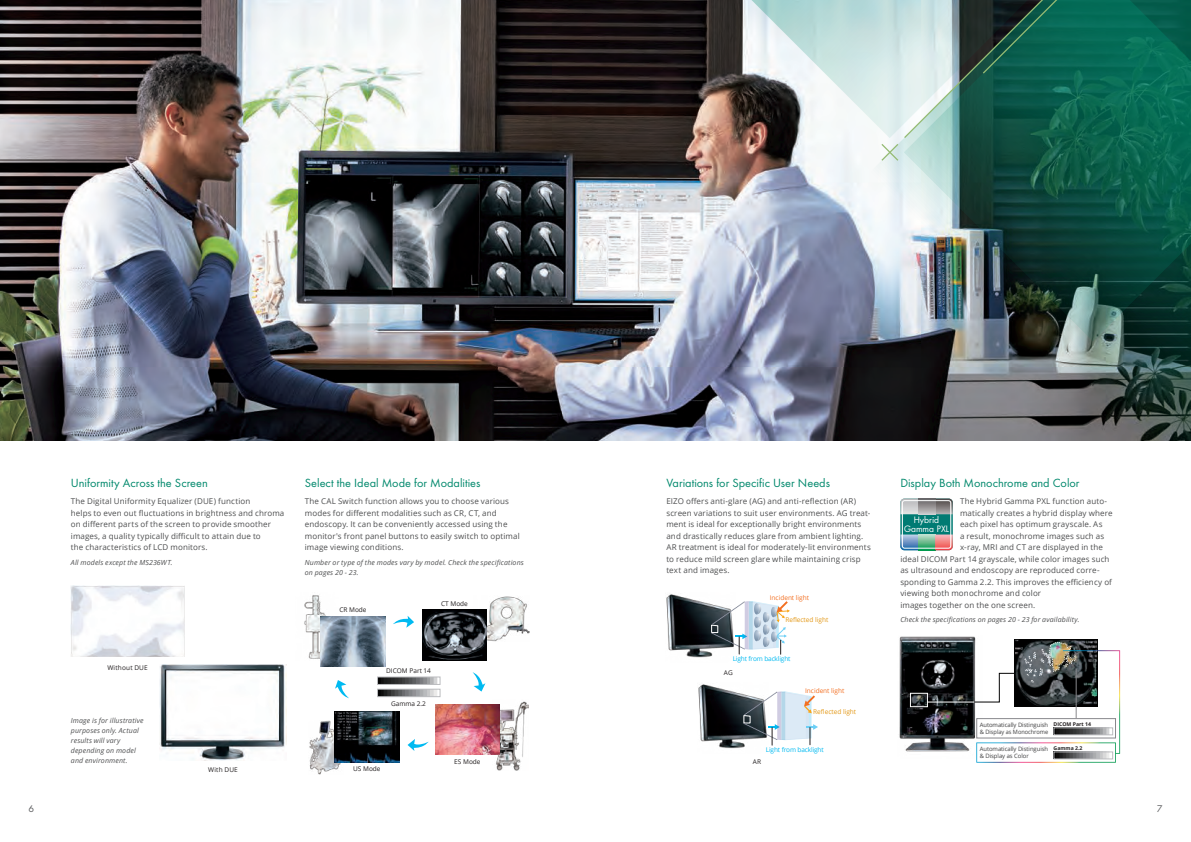
<style>
.page{position:relative;width:1191px;height:842px;background:#fff}
.page>*{position:absolute;margin:0;border:0;box-sizing:border-box;transform-origin:0 0}
.t1{font:12.3px "Futura T";color:#00886c}
.t2{font:10px "Futura T";color:#57585a}
.t3{font:8.6px/8.6px "Futura Std";color:#fff;text-align:center}
.t4{font:8px/11.5px "Open Sans";letter-spacing:.015em;color:#4e4f50}
.t5{font:italic 7px/10px "Open Sans";letter-spacing:.02em;color:#4e4f50}
.t6{font:6.5px "Open Sans";color:#231f20}
.t7{font:6.5px "Open Sans";letter-spacing:-.02em;color:#00baf1}
.t8{font:6.5px "Open Sans";color:#e39816}
.t9{font:6.5px "Open Sans";color:#f36f21}
.t10{font:6.5px "Open Sans";letter-spacing:.03em;color:#231f20}
.t11{font:6px/7.5px "Open Sans";letter-spacing:-.005em;color:#3e3e3f}
.t12{font:700 5.2px "Open Sans";color:#231f20}
</style>
<div class="page">
<img style="left:0;top:0;width:826px;height:441px">
<img style="left:826px;top:138px;width:365px;height:303px">
<img style="left:904px;top:162px;width:287px;height:179px">
<svg style="left:700px;top:0;width:180px;height:138px"></svg>
<svg style="left:880px;top:0;width:311px;height:162px;background:#3d7e70"></svg>
<img style="left:698px;top:684px;width:47px;height:65px">
<svg style="left:743px;top:691px;width:75px;height:54px"></svg>
<img style="left:666px;top:594px;width:47px;height:64px">
<svg style="left:711px;top:601px;width:79px;height:53px"></svg>
<img style="left:471px;top:596px;width:58px;height:45px">
<img style="left:309px;top:720px;width:34px;height:55px">
<img style="left:304px;top:595px;width:22px;height:66px">
<img style="left:496px;top:701px;width:32px;height:69px">
<svg style="left:393px;top:616px;width:21px;height:12px"></svg>
<svg style="left:472px;top:672px;width:13px;height:19px"></svg>
<svg style="left:407px;top:739px;width:22px;height:12px"></svg>
<svg style="left:335px;top:680px;width:14px;height:18px"></svg>
<img style="left:379px;top:678px;width:59px;height:5px">
<div style="left:377px;top:676px;width:63px;height:9px;border:1px solid #bcbdc0"></div>
<img style="left:379px;top:691px;width:58px;height:4px">
<div style="left:377px;top:689px;width:63px;height:8px;border:1px solid #bcbdc0"></div>
<img style="left:335px;top:711px;width:64px;height:51px">
<img style="left:321px;top:616px;width:64px;height:51px">
<img style="left:422px;top:610px;width:65px;height:50px">
<img style="left:435px;top:704px;width:64px;height:51px">
<img style="left:71px;top:585px;width:113px;height:72px">
<img style="left:159px;top:664px;width:127px;height:97px">
<img style="left:899px;top:636px;width:77px;height:116px">
<div style="left:910px;top:693px;width:17px;height:14px;border:1px solid #fff"></div>
<div style="left:1014px;top:639px;width:83px;height:67px;border:1px solid #030303"></div>
<hr style="left:927px;top:702px;width:47px;height:1px;background:#fff">
<svg style="left:973px;top:642px;width:147px;height:121px"></svg>
<svg style="left:900px;top:498px;width:52px;height:52px;background:#6b9a97"></svg>
<h1 class="t1" style="left:71px;top:476px;width:138px">Uniformity Across the Screen</h1>
<p class="t4" style="left:71px;top:495px;width:215px">The Digital Uniformity Equalizer (DUE) function<br>helps to even out fluctuations in brightness and chroma on different parts of the screen to provide smoother images, a quality typically difficult to attain due to<br>the characteristics of LCD monitors.</p>
<p class="t5" style="left:71px;top:557px;width:103px">All models except the MS236WT.</p>
<h1 class="t1" style="left:305px;top:476px;width:177px">Select the Ideal Mode for Modalities</h1>
<p class="t4" style="left:305px;top:495px;width:216px">The CAL Switch function allows you to choose various modes for different modalities such as CR, CT, and endoscopy. It can be conveniently accessed using the monitor's front panel buttons to easily switch to optimal image viewing conditions.</p>
<p class="t5" style="left:305px;top:557px;width:220px">Number or type of the modes vary by model. Check the specifications on pages 20 - 23.</p>
<p class="t6" style="left:339px;top:605px;width:29px">CR Mode</p>
<p class="t6" style="left:441px;top:599px;width:28px">CT Mode</p>
<h1 class="t1" style="left:666px;top:476px;width:165px">Variations for Specific User Needs</h1>
<p class="t4" style="left:666px;top:495px;width:206px">EIZO offers anti-glare (AG) and anti-reflection (AR) screen variations to suit user environments. AG treat&shy;ment is ideal for exceptionally bright environments and drastically reduces glare from ambient lighting.<br>AR treatment is ideal for moderately-lit environments to reduce mild screen glare while maintaining crisp text and images.</p>
<p class="t9" style="left:770px;top:593px;width:41px">Incident light</p>
<p class="t8" style="left:785px;top:615px;width:45px">Reflected light</p>
<h1 class="t1" style="left:900px;top:476px;width:181px">Display Both Monochrome and Color</h1>
<p class="t4" style="left:960px;top:495px;width:149px">The Hybrid Gamma PXL function auto-</p>
<p class="t4" style="left:960px;top:507px;width:154px">matically creates a hybrid display where</p>
<p class="t4" style="left:960px;top:518px;width:144px">each pixel has optimum grayscale. As</p>
<p class="t4" style="left:960px;top:530px;width:146px">a result, monochrome images such as</p>
<p class="t4" style="left:960px;top:541px;width:144px">x-ray, MRI and CT are displayed in the</p>
<p class="t4" style="left:900px;top:553px;width:211px">ideal DICOM Part 14 grayscale, while color images such</p>
<p class="t4" style="left:900px;top:564px;width:201px">as ultrasound and endoscopy are reproduced corre-</p>
<p class="t4" style="left:900px;top:576px;width:213px">sponding to Gamma 2.2. This improves the efficiency of</p>
<p class="t4" style="left:900px;top:587px;width:142px">viewing both monochrome and color</p>
<p class="t4" style="left:900px;top:599px;width:136px">images together on the one screen.</p>
<p class="t5" style="left:900px;top:614px;width:181px">Check the specifications on pages 20 - 23 for availability.</p>
<p class="t3" style="left:904px;top:516px;width:47px">Hybrid<br>Gamma PXL</p>
<p class="t10" style="left:107px;top:663px;width:42px">Without DUE</p>
<p class="t5" style="left:71px;top:715px;width:74px">Image is for illustrative purposes only. Actual results will vary depending on model and environment.</p>
<p class="t6" style="left:208px;top:765px;width:31px">With DUE</p>
<p class="t6" style="left:386px;top:666px;width:46px">DICOM Part 14</p>
<p class="t6" style="left:391px;top:699px;width:36px">Gamma 2.2</p>
<p class="t6" style="left:353px;top:764px;width:29px">US Mode</p>
<p class="t6" style="left:454px;top:757px;width:28px">ES Mode</p>
<p class="t7" style="left:732px;top:654px;width:59px">Light from backlight</p>
<p class="t6" style="left:724px;top:668px;width:11px">AG</p>
<p class="t9" style="left:805px;top:686px;width:41px">Incident light</p>
<p class="t8" style="left:813px;top:708px;width:45px">Reflected light</p>
<p class="t7" style="left:766px;top:745px;width:59px">Light from backlight</p>
<p class="t6" style="left:752px;top:757px;width:10px">AR</p>
<p class="t12" style="left:1053px;top:720px;width:39px">DICOM Part 14</p>
<p class="t12" style="left:1053px;top:744px;width:30px">Gamma 2.2</p>
<p class="t11" style="left:979px;top:721px;width:70px">Automatically Distinguish &amp; Display as Monochrome</p>
<p class="t11" style="left:979px;top:745px;width:70px">Automatically Distinguish &amp; Display as Color</p>
<p class="t2" style="left:28px;top:803px;width:7px">6</p>
<p class="t2" style="left:1157px;top:803px;width:7px">7</p>
</div>
